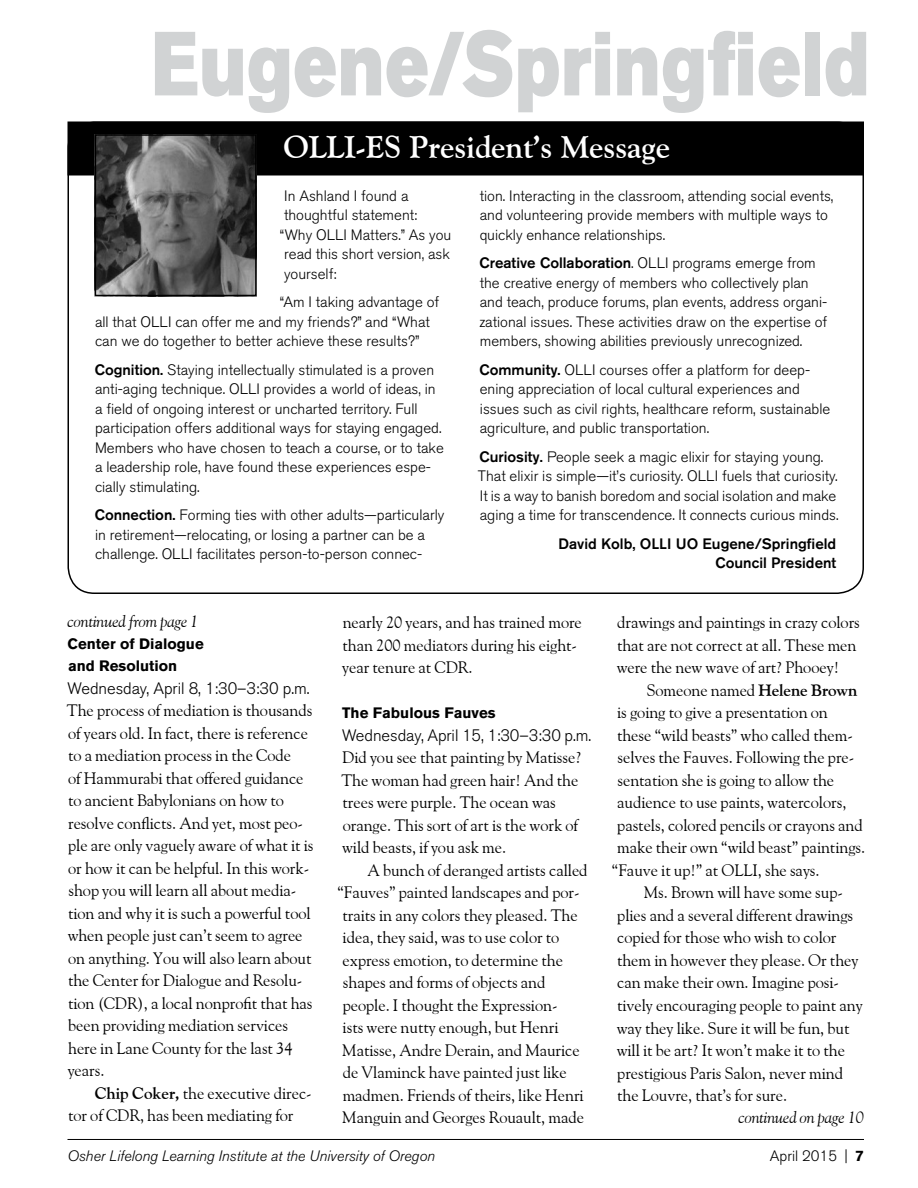
<style>
.page{position:relative;width:918px;height:1188px;background:#fff}
.page>*{position:absolute;margin:0;border:0;box-sizing:border-box;transform-origin:0 0}
.t1{font:90px "Akzidenz Grotesk BQ Super";letter-spacing:.015em;color:#d1d3d4;scale:.8 1}
.t2{font:700 31.5px "Goudy Old Style BT";letter-spacing:-.005em;color:#fff}
.t3{font:16.5px/22.5px "Goudy Old Style BT";letter-spacing:-.005em;color:#000}
.t4{font:300 16.5px "Akzidenz Grotesk BQ";letter-spacing:-.005em;color:#000}
.t5{font:italic 16.5px "Goudy Old Style BT";letter-spacing:-.01em;color:#000}
.t6{font:300 15px/19.5px "Akzidenz Grotesk BQ";color:#000}
.t7{font:italic 300 15px "Akzidenz Grotesk BQ";color:#000}
.t8{font:500 15px/19.5px "Akzidenz Grotesk BQ";color:#000;text-align:right}
.t9{font:700 15px/22.5px "Akzidenz Grotesk BQ";color:#000}
.s1{font-weight:500}
.s2{font-weight:700}
</style>
<div class="page">
<hr style="left:68px;top:1139px;width:796px;height:1px;background:#000">
<div style="left:68px;top:122px;width:795px;height:53px;background:#000"></div>
<div style="left:68px;top:122px;width:796px;height:54px;border:2px solid #000"></div>
<img style="left:98px;top:137px;width:156px;height:156px">
<div style="left:95px;top:134px;width:162px;height:162px;border:2px solid #000"></div>
<h1 class="t1" style="left:152px;top:12px;width:898px">Eugene/Springfield</h1>
<h2 class="t2" style="left:284px;top:128px;width:388px">OLLI-ES President’s Message</h2>
<p class="t6" style="left:280px;top:186px;width:173px">In Ashland I found a thoughtful statement:<br>“Why OLLI Matters.” As you read this short version, ask yourself:</p>
<p class="t6" style="left:95px;top:293px;width:346px;text-indent:185px">“Am I taking advantage of all that OLLI can offer me and my friends?” and “What can we do together to better achieve these results?”</p>
<p class="t6" style="left:95px;top:360px;width:351px"><span class="s1">Cognition.</span> Staying intellectually stimulated is a proven anti-aging technique. OLLI provides a world of ideas, in a field of ongoing interest or uncharted territory. Full participation offers additional ways for staying engaged.<br>Members who have chosen to teach a course, or to take a leadership role, have found these experiences espe&shy;cially stimulating.</p>
<p class="t6" style="left:95px;top:506px;width:351px"><span class="s1">Connection.</span> Forming ties with other adults—particularly in retirement—relocating, or losing a partner can be a challenge. OLLI facilitates person-to-person connec-</p>
<p class="t6" style="left:480px;top:186px;width:355px">tion. Interacting in the classroom, attending social events, and volunteering provide members with multiple ways to quickly enhance relationships.</p>
<p class="t6" style="left:479px;top:254px;width:349px"><span class="s1">Creative Collaboration</span>. OLLI programs emerge from the creative energy of members who collectively plan and teach, produce forums, plan events, address organi&shy;zational issues. These activities draw on the expertise of members, showing abilities previously unrecognized.</p>
<p class="t6" style="left:479px;top:360px;width:352px"><span class="s1">Community.</span> OLLI courses offer a platform for deep&shy;ening appreciation of local cultural experiences and issues such as civil rights, healthcare reform, sustainable agriculture, and public transportation.</p>
<p class="t6" style="left:478px;top:447px;width:361px"><span class="s1">Curiosity.</span> People seek a magic elixir for staying young.<br>That elixir is simple—it’s curiosity. OLLI fuels that curiosity.<br>It is a way to banish boredom and social isolation and make aging a time for transcendence. It connects curious minds.</p>
<p class="t8" style="left:558px;top:534px;width:279px">David Kolb, OLLI UO Eugene/Springfield<br>Council President</p>
<p class="t5" style="left:68px;top:611px;width:132px">continued from page 1</p>
<p class="t9" style="left:68px;top:632px;width:138px">Center of Dialogue and Resolution</p>
<p class="t4" style="left:68px;top:679px;width:242px">Wednesday, April 8, 1:30–3:30 p.m.</p>
<p class="t3" style="left:67px;top:699px;width:248px">The process of mediation is thousands of years old. In fact, there is reference to a mediation process in the Code<br>of Hammurabi that offered guidance to ancient Babylonians on how to resolve conflicts. And yet, most peo&shy;ple are only vaguely aware of what it is or how it can be helpful. In this work&shy;shop you will learn all about media&shy;tion and why it is such a powerful tool when people just can’t seem to agree on anything. You will also learn about the Center for Dialogue and Resolu&shy;tion (CDR), a local nonprofit that has been providing mediation services here in Lane County for the last 34 years.</p>
<p class="t3" style="left:68px;top:1082px;width:245px;text-indent:27px"><span class="s2">Chip Coker,</span> the executive direc&shy;tor of CDR, has been mediating for</p>
<p class="t3" style="left:342px;top:611px;width:241px">nearly 20 years, and has trained more than 200 mediators during his eight&shy;year tenure at CDR.</p>
<p class="t9" style="left:342px;top:702px;width:155px">The Fabulous Fauves</p>
<p class="t4" style="left:342px;top:726px;width:249px">Wednesday, April 15, 1:30–3:30 p.m.</p>
<p class="t3" style="left:341px;top:746px;width:242px">Did you see that painting by Matisse?<br>The woman had green hair! And the trees were purple. The ocean was orange. This sort of art is the work of wild beasts, if you ask me.</p>
<p class="t3" style="left:368px;top:859px;width:222px">A bunch of deranged artists called</p>
<p class="t3" style="left:337px;top:881px;width:244px">“Fauves” painted landscapes and por-</p>
<p class="t3" style="left:343px;top:904px;width:237px">traits in any colors they pleased. The</p>
<p class="t3" style="left:343px;top:926px;width:218px">idea, they said, was to use color to</p>
<p class="t3" style="left:343px;top:949px;width:222px">express emotion, to determine the</p>
<p class="t3" style="left:343px;top:971px;width:204px">shapes and forms of objects and</p>
<p class="t3" style="left:343px;top:994px;width:216px">people. I thought the Expression-</p>
<p class="t3" style="left:343px;top:1016px;width:217px">ists were nutty enough, but Henri</p>
<p class="t3" style="left:342px;top:1039px;width:239px">Matisse, Andre Derain, and Maurice</p>
<p class="t3" style="left:343px;top:1061px;width:226px">de Vlaminck have painted just like</p>
<p class="t3" style="left:343px;top:1084px;width:243px">madmen. Friends of theirs, like Henri</p>
<p class="t3" style="left:342px;top:1106px;width:243px">Manguin and Georges Rouault, made</p>
<p class="t3" style="left:617px;top:611px;width:245px">drawings and paintings in crazy colors that are not correct at all. These men were the new wave of art? Phooey!</p>
<p class="t3" style="left:647px;top:679px;width:212px">Someone named <span class="s2">Helene Brown</span></p>
<p class="t3" style="left:617px;top:701px;width:212px">is going to give a presentation on</p>
<p class="t3" style="left:617px;top:724px;width:237px">these “wild beasts” who called them-</p>
<p class="t3" style="left:618px;top:746px;width:238px">selves the Fauves. Following the pre-</p>
<p class="t3" style="left:618px;top:769px;width:218px">sentation she is going to allow the</p>
<p class="t3" style="left:617px;top:791px;width:231px">audience to use paints, watercolors,</p>
<p class="t3" style="left:617px;top:814px;width:247px">pastels, colored pencils or crayons and</p>
<p class="t3" style="left:617px;top:836px;width:250px">make their own “wild beast” paintings.</p>
<p class="t3" style="left:612px;top:859px;width:209px">“Fauve it up!” at OLLI, she says.</p>
<p class="t3" style="left:644px;top:881px;width:201px">Ms. Brown will have some sup-</p>
<p class="t3" style="left:617px;top:904px;width:237px">plies and a several different drawings</p>
<p class="t3" style="left:617px;top:926px;width:221px">copied for those who wish to color</p>
<p class="t3" style="left:617px;top:949px;width:243px">them in however they please. Or they</p>
<p class="t3" style="left:617px;top:971px;width:223px">can make their own. Imagine posi-</p>
<p class="t3" style="left:617px;top:994px;width:247px">tively encouraging people to paint any</p>
<p class="t3" style="left:617px;top:1016px;width:234px">way they like. Sure it will be fun, but</p>
<p class="t3" style="left:617px;top:1039px;width:230px">will it be art? It won’t make it to the</p>
<p class="t3" style="left:617px;top:1061px;width:227px">prestigious Paris Salon, never mind</p>
<p class="t3" style="left:617px;top:1084px;width:171px">the Louvre, that’s for sure.</p>
<p class="t5" style="left:738px;top:1107px;width:127px">continued on page 10</p>
<p class="t7" style="left:68px;top:1147px;width:369px">Osher Lifelong Learning Institute at the University of Oregon</p>
<p class="t6" style="left:770px;top:1146px;width:96px">April 2015 | <span class="s2">7</span></p>
</div>
